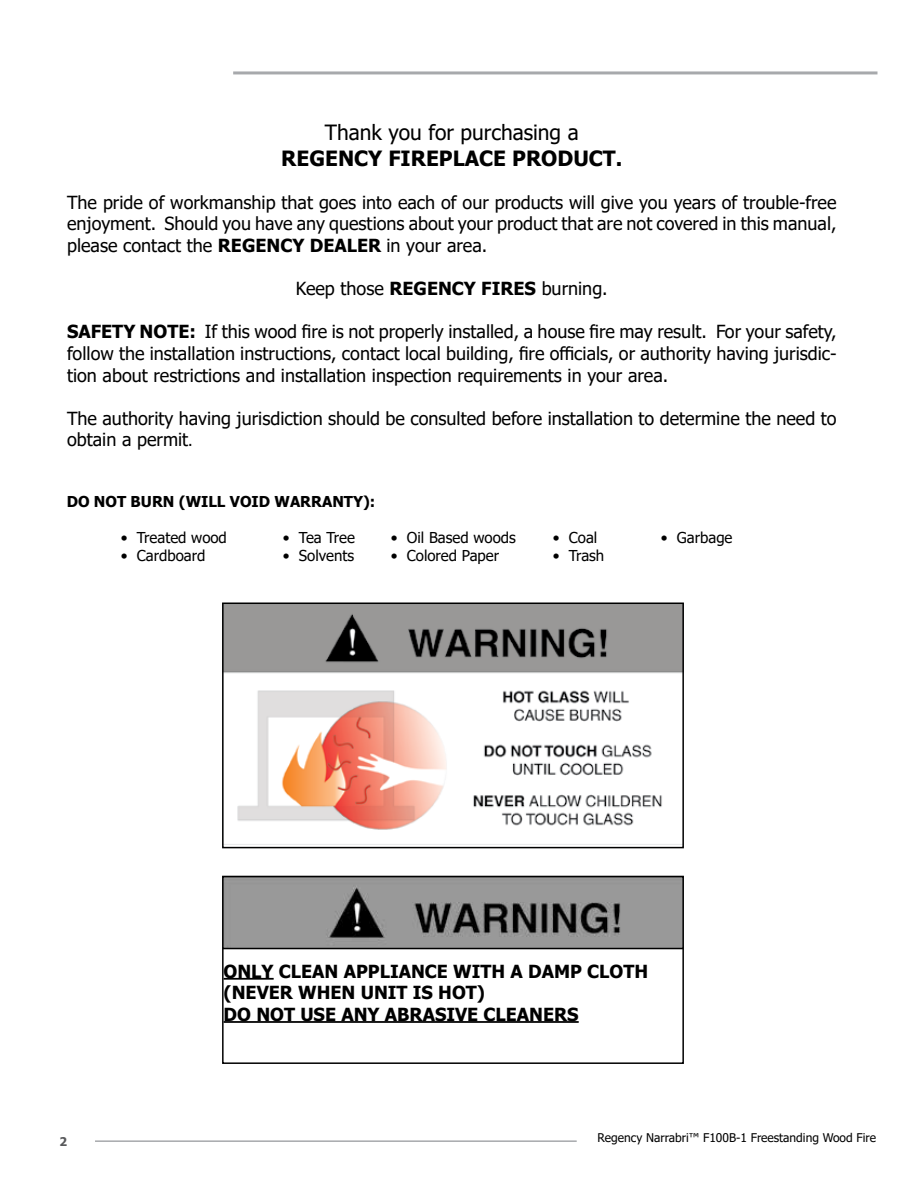
<style>
.page{position:relative;width:918px;height:1188px;background:#fff}
.page>*{position:absolute;margin:0;border:0;box-sizing:border-box;transform-origin:0 0}
.t1{font:700 21px "Tahoma";color:#000}
.t2{font:21px "Tahoma";color:#000}
.t3{font:18px/21.6px "Tahoma";color:#000;text-align:justify}
.t4{font:700 18px/21.6px "Tahoma";color:#000}
.t5{font:15px "Tahoma";color:#000}
.t6{font:700 15px "Tahoma";color:#000}
.t7{font:12px "Tahoma";color:#000}
.t8{font:700 12px "Tahoma";color:#58595b}
.s1{font-weight:700}
.s2{font-size:15px}
</style>
<div class="page">
<hr style="left:95px;top:1140px;width:482px;height:2px;background:#a7a9ac">
<hr style="left:233px;top:71px;width:644px;height:3px;background:#a7a9ac">
<img style="left:225px;top:606px;width:456px;height:239px">
<div style="left:222px;top:603px;width:462px;height:245px;border:2px solid #000"></div>
<hr style="left:224px;top:978px;width:50px;height:2px;background:#000">
<hr style="left:224px;top:1021px;width:355px;height:2px;background:#000">
<div style="left:222px;top:876px;width:462px;height:188px;border:2px solid #000"></div>
<img style="left:225px;top:879px;width:456px;height:67px">
<div style="left:222px;top:876px;width:462px;height:73px;border:2px solid #000"></div>
<p class="t2" style="left:325px;top:119px;width:256px">Thank you for purchasing a</p>
<p class="t1" style="left:281px;top:143px;width:342px">REGENCY FIREPLACE PRODUCT.</p>
<p class="t3" style="left:67px;top:193px;width:771px">The pride of workmanship that goes into each of our products will give you years of trouble-free enjoyment. Should you have any questions about your product that are not covered in this manual, please contact the <span class="s1">REGENCY DEALER</span> in your area.</p>
<p class="t3" style="left:296px;top:279px;width:313px">Keep those <span class="s1">REGENCY FIRES</span> burning.</p>
<p class="t3" style="left:67px;top:322px;width:771px"><span class="s1">SAFETY NOTE:</span> If this wood fire is not properly installed, a house fire may result. For your safety, follow the installation instructions, contact local building, fire officials, or authority having jurisdic&shy;tion about restrictions and installation inspection requirements in your area.</p>
<p class="t3" style="left:67px;top:409px;width:771px">The authority having jurisdiction should be consulted before installation to determine the need to obtain a permit<span class="s2">.</span></p>
<p class="t6" style="left:67px;top:491px;width:310px">DO NOT BURN (WILL VOID WARRANTY):</p>
<p class="t5" style="left:121px;top:528px;width:108px">• Treated wood</p>
<p class="t5" style="left:283px;top:528px;width:74px">• Tea Tree</p>
<p class="t5" style="left:391px;top:528px;width:127px">• Oil Based woods</p>
<p class="t5" style="left:553px;top:528px;width:46px">• Coal</p>
<p class="t5" style="left:661px;top:528px;width:73px">• Garbage</p>
<p class="t5" style="left:121px;top:546px;width:86px">• Cardboard</p>
<p class="t5" style="left:283px;top:546px;width:73px">• Solvents</p>
<p class="t5" style="left:391px;top:546px;width:110px">• Colored Paper</p>
<p class="t5" style="left:553px;top:546px;width:53px">• Trash</p>
<p class="t4" style="left:224px;top:961px;width:426px">ONLY CLEAN APPLIANCE WITH A DAMP CLOTH (NEVER WHEN UNIT IS HOT)<br>DO NOT USE ANY ABRASIVE CLEANERS</p>
<p class="t8" style="left:60px;top:1133px;width:9px">2</p>
<p class="t7" style="left:598px;top:1130px;width:280px">Regency Narrabri™ F100B-1 Freestanding Wood Fire</p>
</div>
